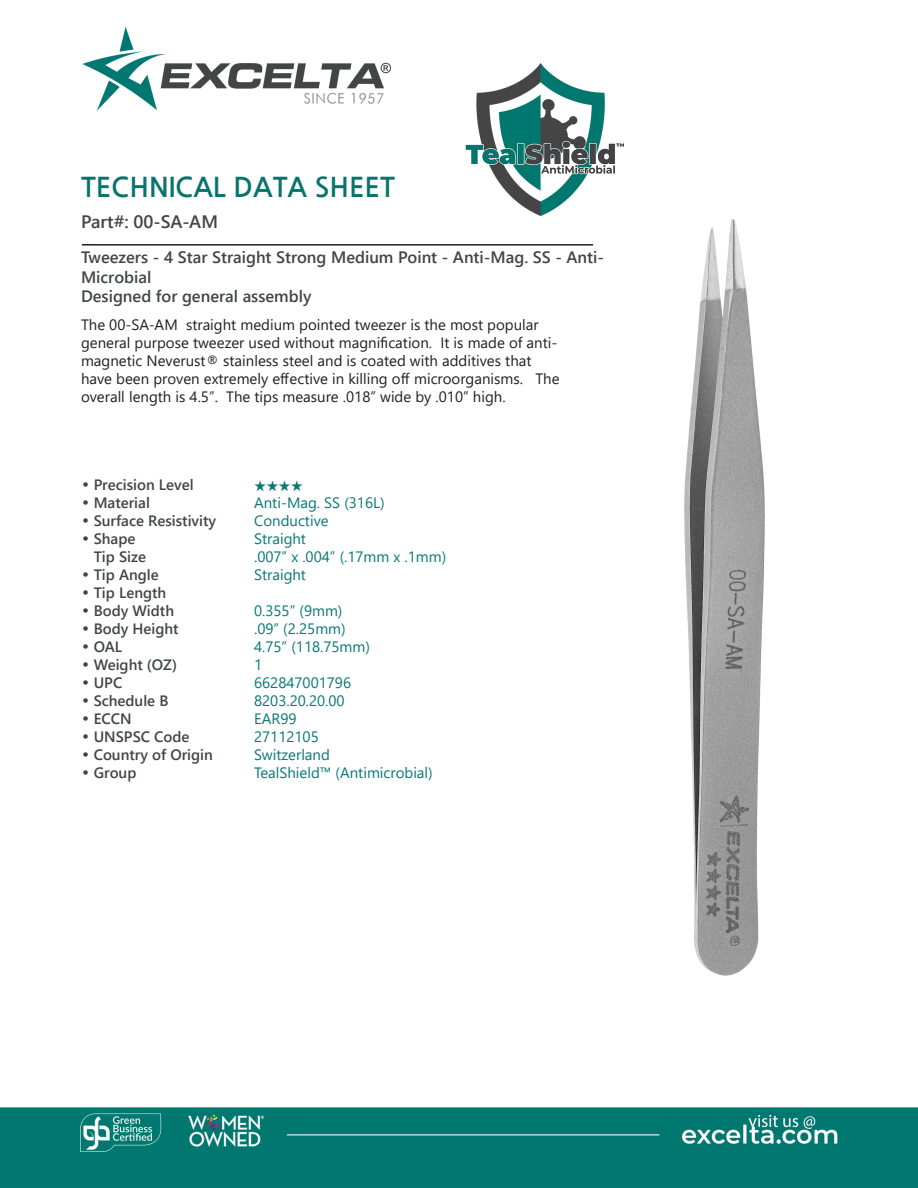
<style>
.page{position:relative;width:918px;height:1188px;background:#fff}
.page>*{position:absolute;margin:0;border:0;box-sizing:border-box;transform-origin:0 0}
.t1{font:700 27px "Nanum Gothic";color:#08746d}
.t2{font:700 18px "Yu Gothic UI";color:#414546}
.t3{font:700 16.5px/19.8px "Yu Gothic UI";color:#414546}
.t4{font:15px/18px "Yu Gothic UI";color:#231f20}
.CT_s_CTM{font:15px "Yu Gothic UI";color:#077874}
.CT_s_CTM-2{font:700 15px "Yu Gothic UI";color:#414546}
.CT_s_CTM-3{font:500 15px "ITC Zapf Dingbats";color:#077874}
.s1{font-family:"Century Gothic";font-weight:400}
</style>
<div class="page">
<img style="left:0;top:27px;width:918px;height:1161px">
<img style="left:685px;top:220px;width:79px;height:756px">
<hr style="left:82px;top:244px;width:511px;height:2px;background:#231f20">
<img style="left:465px;top:64px;width:159px;height:151px">
<p class="t1" style="left:81px;top:173px;width:315px">TECHNICAL DATA SHEET</p>
<p class="t2" style="left:81px;top:212px;width:138px">Part#: 00-SA-AM</p>
<p class="t3" style="left:81px;top:247px;width:525px">Tweezers - 4 Star Straight Strong Medium Point - Anti-Mag. SS - Anti-<br>Microbial</p>
<p class="t3" style="left:81px;top:287px;width:232px">Designed for general assembly</p>
<p class="t4" style="left:81px;top:313px;width:480px">The 00-SA-AM straight medium pointed tweezer is the most popular general purpose tweezer used without magnification. It is made of anti&shy;magnetic Neverust® stainless steel and is coated with additives that have been proven extremely effective in killing off microorganisms. The overall length is 4.5”. The tips measure .018” wide by .010” high.</p>
<p class="CT_s_CTM-2" style="left:81px;top:476px;width:114px"><span class="s1">•</span> Precision Level</p>
<p class="CT_s_CTM-3" style="left:254px;top:479px;width:50px">★★★★</p>
<p class="CT_s_CTM-2" style="left:81px;top:494px;width:70px"><span class="s1">•</span> Material</p>
<p class="CT_s_CTM" style="left:254px;top:489px;width:132px">Anti-Mag. SS (316L)</p>
<p class="CT_s_CTM-2" style="left:81px;top:512px;width:137px"><span class="s1">•</span> Surface Resistivity</p>
<p class="CT_s_CTM" style="left:254px;top:507px;width:76px">Conductive</p>
<p class="CT_s_CTM-2" style="left:81px;top:530px;width:56px"><span class="s1">•</span> Shape</p>
<p class="CT_s_CTM" style="left:254px;top:525px;width:53px">Straight</p>
<p class="CT_s_CTM-2" style="left:94px;top:548px;width:54px">Tip Size</p>
<p class="CT_s_CTM" style="left:254px;top:543px;width:194px">.007” x .004” (.17mm x .1mm)</p>
<p class="CT_s_CTM-2" style="left:81px;top:566px;width:79px"><span class="s1">•</span> Tip Angle</p>
<p class="CT_s_CTM" style="left:254px;top:561px;width:53px">Straight</p>
<p class="CT_s_CTM-2" style="left:81px;top:584px;width:87px"><span class="s1">•</span> Tip Length</p>
<p class="CT_s_CTM-2" style="left:81px;top:602px;width:95px"><span class="s1">•</span> Body Width</p>
<p class="CT_s_CTM" style="left:254px;top:597px;width:90px">0.355” (9mm)</p>
<p class="CT_s_CTM-2" style="left:81px;top:620px;width:99px"><span class="s1">•</span> Body Height</p>
<p class="CT_s_CTM" style="left:254px;top:615px;width:93px">.09” (2.25mm)</p>
<p class="CT_s_CTM-2" style="left:81px;top:638px;width:43px"><span class="s1">•</span> OAL</p>
<p class="CT_s_CTM" style="left:254px;top:633px;width:117px">4.75” (118.75mm)</p>
<p class="CT_s_CTM-2" style="left:81px;top:656px;width:98px"><span class="s1">•</span> Weight (OZ)</p>
<p class="CT_s_CTM" style="left:254px;top:651px;width:10px">1</p>
<p class="CT_s_CTM-2" style="left:81px;top:674px;width:43px"><span class="s1">•</span> UPC</p>
<p class="CT_s_CTM" style="left:254px;top:669px;width:99px">662847001796</p>
<p class="CT_s_CTM-2" style="left:81px;top:692px;width:89px"><span class="s1">•</span> Schedule B</p>
<p class="CT_s_CTM" style="left:254px;top:687px;width:92px">8203.20.20.00</p>
<p class="CT_s_CTM-2" style="left:81px;top:710px;width:52px"><span class="s1">•</span> ECCN</p>
<p class="CT_s_CTM" style="left:254px;top:705px;width:44px">EAR99</p>
<p class="CT_s_CTM-2" style="left:81px;top:728px;width:110px"><span class="s1">•</span> UNSPSC Code</p>
<p class="CT_s_CTM" style="left:254px;top:723px;width:66px">27112105</p>
<p class="CT_s_CTM-2" style="left:81px;top:746px;width:133px"><span class="s1">•</span> Country of Origin</p>
<p class="CT_s_CTM" style="left:254px;top:741px;width:77px">Switzerland</p>
<p class="CT_s_CTM-2" style="left:81px;top:764px;width:57px"><span class="s1">•</span> Group</p>
<p class="CT_s_CTM" style="left:254px;top:759px;width:180px">TealShield™ (Antimicrobial)</p>
</div>
